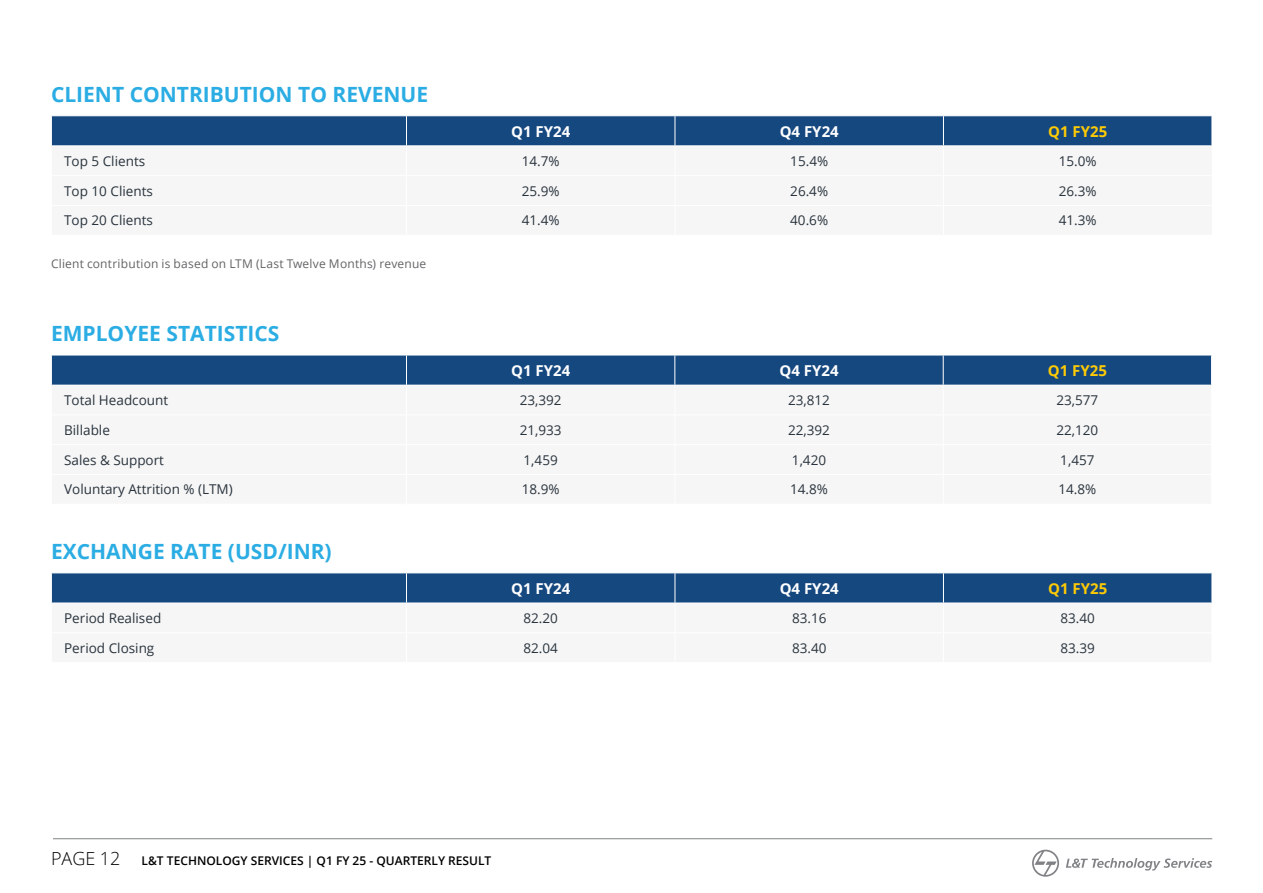
<style>
.page{position:relative;width:1263px;height:893px;background:#fff}
.page>*{position:absolute;margin:0;border:0;box-sizing:border-box;transform-origin:0 0}
.t1{font:700 21px "Open Sans";color:#2bade4}
.t2{font:700 15px "Open Sans";color:#fff}
.t3{font:700 15px "Open Sans";color:#ffcb05}
.t4{font:13.5px "Open Sans";color:#29333d}
.t5{font:12px "Open Sans";letter-spacing:.015em;color:#636466}
.t6{font:600 12px "Open Sans";color:#000}
.s1{font-weight:300;font-size:18px}
</style>
<div class="page">
<hr style="left:53px;top:838px;width:1159px;height:1px;background:#808285">
<svg style="left:1032px;top:850px;width:27px;height:27px"></svg>
<svg style="left:1066px;top:858px;width:146px;height:12px"></svg>
<svg style="left:51px;top:116px;width:1161px;height:30px;background:#1e4e84"></svg>
<svg style="left:51px;top:573px;width:1161px;height:30px;background:#1d4e84"></svg>
<svg style="left:51px;top:355px;width:1161px;height:30px;background:#1e4e84"></svg>
<h1 class="t1" style="left:51px;top:80px;width:379px">CLIENT CONTRIBUTION TO REVENUE</h1>
<p class="t2" style="left:511px;top:121px;width:61px">Q1 FY24</p>
<p class="t2" style="left:780px;top:121px;width:61px">Q4 FY24</p>
<p class="t3" style="left:1048px;top:121px;width:61px">Q1 FY25</p>
<p class="t4" style="left:64px;top:152px;width:83px">Top 5 Clients</p>
<p class="t4" style="left:522px;top:152px;width:39px">14.7%</p>
<p class="t4" style="left:790px;top:152px;width:39px">15.4%</p>
<p class="t4" style="left:1059px;top:152px;width:39px">15.0%</p>
<p class="t4" style="left:64px;top:182px;width:90px">Top 10 Clients</p>
<p class="t4" style="left:522px;top:182px;width:39px">25.9%</p>
<p class="t4" style="left:790px;top:182px;width:39px">26.4%</p>
<p class="t4" style="left:1059px;top:182px;width:39px">26.3%</p>
<p class="t4" style="left:64px;top:211px;width:90px">Top 20 Clients</p>
<p class="t4" style="left:522px;top:211px;width:39px">41.4%</p>
<p class="t4" style="left:790px;top:211px;width:39px">40.6%</p>
<p class="t4" style="left:1059px;top:211px;width:39px">41.3%</p>
<p class="t5" style="left:51px;top:256px;width:377px">Client contribution is based on LTM (Last Twelve Months) revenue</p>
<h1 class="t1" style="left:51px;top:319px;width:230px">EMPLOYEE STATISTICS</h1>
<p class="t2" style="left:511px;top:360px;width:61px">Q1 FY24</p>
<p class="t2" style="left:779px;top:360px;width:61px">Q4 FY24</p>
<p class="t3" style="left:1048px;top:360px;width:61px">Q1 FY25</p>
<p class="t4" style="left:64px;top:391px;width:106px">Total Headcount</p>
<p class="t4" style="left:520px;top:391px;width:43px">23,392</p>
<p class="t4" style="left:788px;top:391px;width:43px">23,812</p>
<p class="t4" style="left:1056px;top:391px;width:43px">23,577</p>
<p class="t4" style="left:64px;top:421px;width:47px">Billable</p>
<p class="t4" style="left:520px;top:421px;width:43px">21,933</p>
<p class="t4" style="left:788px;top:421px;width:43px">22,392</p>
<p class="t4" style="left:1056px;top:421px;width:43px">22,120</p>
<p class="t4" style="left:64px;top:451px;width:101px">Sales &amp; Support</p>
<p class="t4" style="left:524px;top:451px;width:36px">1,459</p>
<p class="t4" style="left:792px;top:451px;width:36px">1,420</p>
<p class="t4" style="left:1060px;top:451px;width:36px">1,457</p>
<p class="t4" style="left:64px;top:480px;width:170px">Voluntary Attrition % (LTM)</p>
<p class="t4" style="left:522px;top:480px;width:39px">18.9%</p>
<p class="t4" style="left:790px;top:480px;width:39px">14.8%</p>
<p class="t4" style="left:1058px;top:480px;width:39px">14.8%</p>
<h1 class="t1" style="left:51px;top:537px;width:282px">EXCHANGE RATE (USD/INR)</h1>
<p class="t2" style="left:511px;top:578px;width:61px">Q1 FY24</p>
<p class="t2" style="left:780px;top:578px;width:61px">Q4 FY24</p>
<p class="t3" style="left:1048px;top:578px;width:61px">Q1 FY25</p>
<p class="t4" style="left:64px;top:609px;width:99px">Period Realised</p>
<p class="t4" style="left:523px;top:609px;width:36px">82.20</p>
<p class="t4" style="left:792px;top:609px;width:36px">83.16</p>
<p class="t4" style="left:1060px;top:609px;width:36px">83.40</p>
<p class="t4" style="left:64px;top:639px;width:92px">Period Closing</p>
<p class="t4" style="left:523px;top:639px;width:36px">82.04</p>
<p class="t4" style="left:792px;top:639px;width:36px">83.40</p>
<p class="t4" style="left:1060px;top:639px;width:36px">83.39</p>
<p class="t6" style="left:51px;top:853px;width:442px"><span class="s1">PAGE 12</span> L&amp;T TECHNOLOGY SERVICES | Q1 FY 25 - QUARTERLY RESULT</p>
</div>
